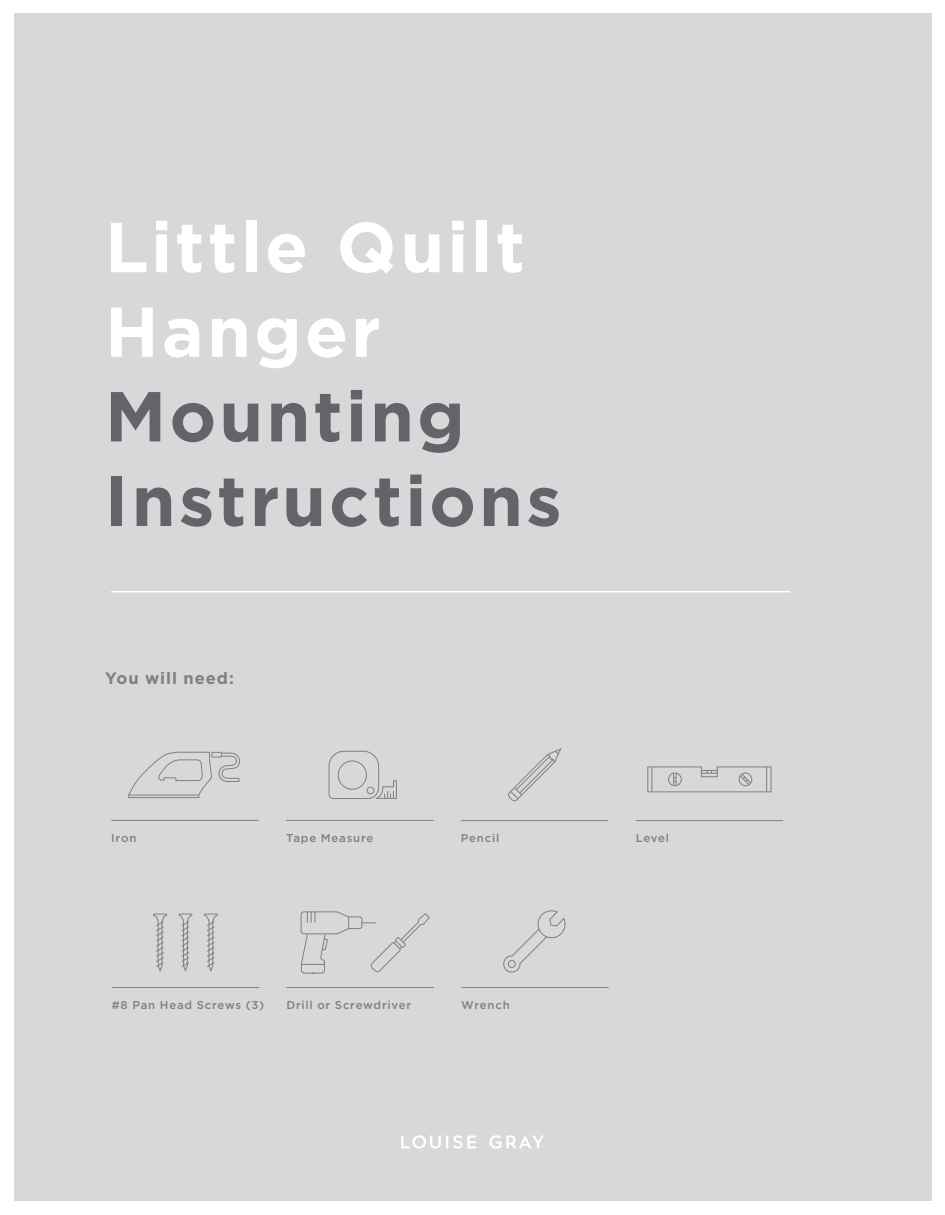
<style>
.page{position:relative;width:945px;height:1215px;background:#fff}
.page>*{position:absolute;margin:0;border:0;box-sizing:border-box;transform-origin:0 0}
.t1{font:700 70.5px/84.6px "Gotham";letter-spacing:.045em;color:#626467}
.t2{font:700 70.5px/84.6px "Gotham";letter-spacing:.045em;color:#fff}
.t3{font:700 16.5px "Gotham";letter-spacing:.055em;color:#7e8082}
.t4{font:500 11.4px "Gotham";letter-spacing:.065em;color:#7e8082}
</style>
<div class="page">
<div style="left:14px;top:13px;width:918px;height:1188px;background:#d7d8da"></div>
<svg style="left:401px;top:1135px;width:75px;height:14px"></svg>
<svg style="left:489px;top:1135px;width:55px;height:14px"></svg>
<hr style="left:636px;top:820px;width:147px;height:1px;background:#7e8082">
<svg style="left:647px;top:766px;width:125px;height:27px"></svg>
<svg style="left:508px;top:748px;width:54px;height:54px"></svg>
<hr style="left:461px;top:820px;width:147px;height:1px;background:#7e8082">
<hr style="left:111px;top:820px;width:148px;height:1px;background:#7e8082">
<svg style="left:128px;top:751px;width:112px;height:47px"></svg>
<svg style="left:153px;top:913px;width:14px;height:59px"></svg>
<svg style="left:178px;top:913px;width:15px;height:59px"></svg>
<svg style="left:204px;top:913px;width:14px;height:59px"></svg>
<hr style="left:112px;top:987px;width:147px;height:1px;background:#7e8082">
<hr style="left:286px;top:987px;width:148px;height:1px;background:#7e8082">
<svg style="left:300px;top:911px;width:130px;height:63px"></svg>
<svg style="left:503px;top:910px;width:63px;height:63px"></svg>
<hr style="left:461px;top:987px;width:148px;height:1px;background:#7e8082">
<hr style="left:286px;top:820px;width:148px;height:1px;background:#7e8082">
<svg style="left:328px;top:750px;width:69px;height:49px"></svg>
<hr style="left:111px;top:591px;width:679px;height:1px;background:#fff">
<h1 class="t2" style="left:105px;top:203px;width:422px">Little Quilt<br>Hanger</h1>
<h1 class="t1" style="left:105px;top:372px;width:458px">Mounting<br>Instructions</h1>
<h2 class="t3" style="left:105px;top:668px;width:130px">You will need:</h2>
<p class="t4" style="left:111px;top:831px;width:27px">Iron</p>
<p class="t4" style="left:461px;top:831px;width:40px">Pencil</p>
<p class="t4" style="left:636px;top:831px;width:35px">Level</p>
<p class="t4" style="left:286px;top:831px;width:89px">Tape Measure</p>
<p class="t4" style="left:112px;top:998px;width:154px">#8 Pan Head Screws (3)</p>
<p class="t4" style="left:286px;top:998px;width:126px">Drill or Screwdriver</p>
<p class="t4" style="left:461px;top:998px;width:50px">Wrench</p>
</div>
